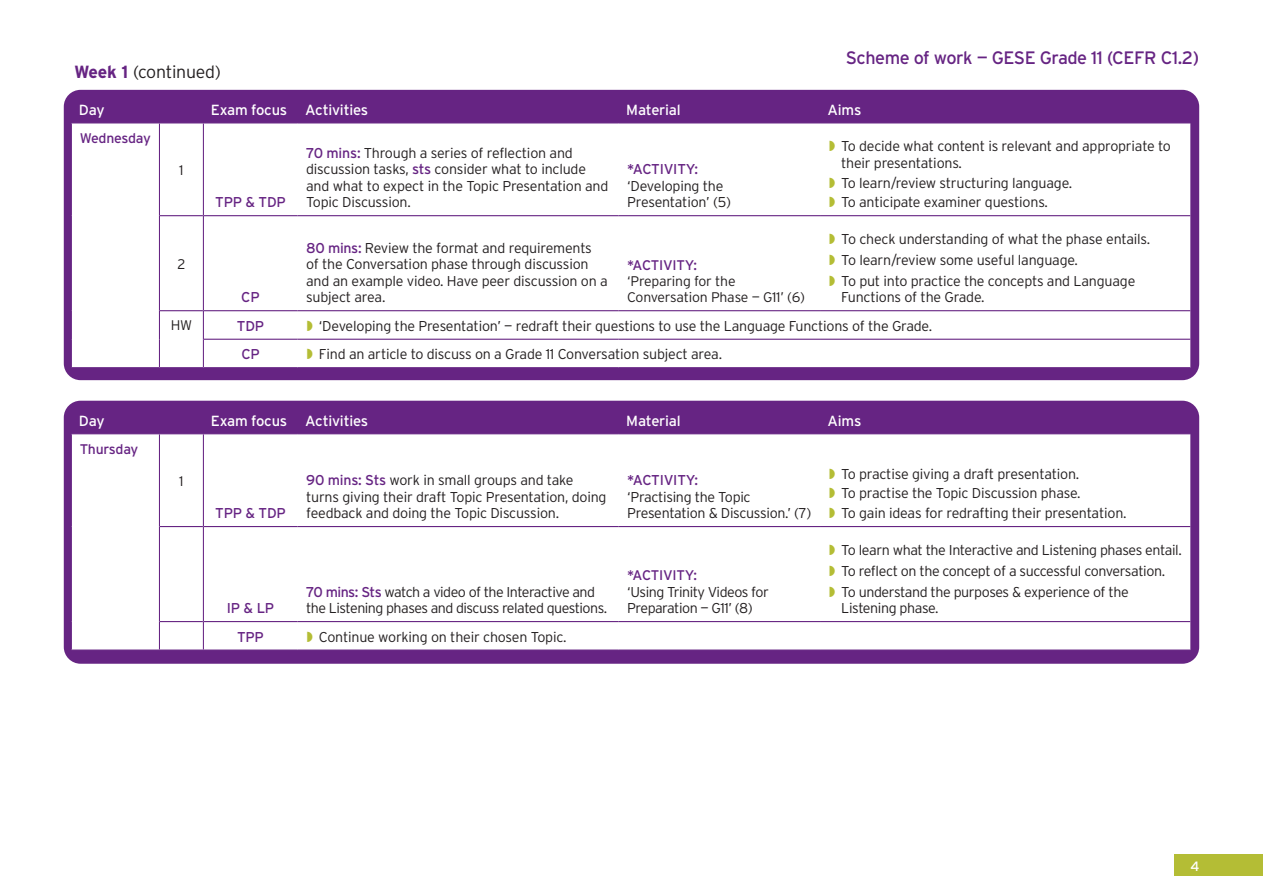
<style>
.page{position:relative;width:1263px;height:893px;background:#fff}
.page>*{position:absolute;margin:0;border:0;box-sizing:border-box;transform-origin:0 0}
.t1{font:18px "Interstate";letter-spacing:-.025em;color:#662483}
._04__Heading_-__Bold{font:300 17.55px "Interstate";letter-spacing:-.015em;color:#231f20}
._02__Table_-__Headin{font:14.7px "Interstate";letter-spacing:-.015em;color:#fff}
._03__Table__Body{font:300 14.25px/16.5px "Interstate";letter-spacing:-.015em;color:#231f20}
._03__Table__Body-2{font:300 14.25px/16.5px "Interstate";letter-spacing:-.035em;color:#231f20}
._01__Table__Heading{font:14.25px "Interstate";letter-spacing:-.015em;color:#662483}
._03__Table__Body-3{font:14.25px "Interstate";letter-spacing:-.015em;color:#662483}
._03__Table__Body-4{font:300 13.95px/16.2px "Interstate";letter-spacing:-.015em;color:#231f20}
._03__Table__Body-5{font:13.95px "Interstate";letter-spacing:-.015em;color:#662483}
._01__Table__Heading-2{font:13.95px "Interstate";letter-spacing:-.025em;color:#662483}
.t2{font:13.5px "Interstate";color:#fff}
.s1{font-weight:700;color:#662483}
.s2{font-weight:400;color:#662483}
</style>
<div class="page">
<div style="left:1175px;top:855px;width:88px;height:21px;background:#b4bd35"></div>
<div style="left:65px;top:91px;width:1133px;height:288px;background:#662483;border-radius:15px"></div>
<div style="left:72px;top:123px;width:1118px;height:244px;background:#fff"></div>
<svg style="left:71px;top:311px;width:1px;height:56px"></svg>
<hr style="left:160px;top:215px;width:43px;height:1px;background:#662483">
<hr style="left:160px;top:310px;width:43px;height:1px;background:#662483">
<hr style="left:204px;top:215px;width:94px;height:1px;background:#662483">
<hr style="left:298px;top:215px;width:321px;height:1px;background:#662483">
<hr style="left:619px;top:215px;width:201px;height:1px;background:#662483">
<hr style="left:820px;top:215px;width:370px;height:1px;background:#662483">
<hr style="left:204px;top:310px;width:94px;height:1px;background:#662483">
<hr style="left:298px;top:310px;width:321px;height:1px;background:#662483">
<hr style="left:619px;top:310px;width:201px;height:1px;background:#662483">
<hr style="left:820px;top:310px;width:370px;height:1px;background:#662483">
<hr style="left:204px;top:339px;width:94px;height:1px;background:#662483">
<hr style="left:298px;top:339px;width:321px;height:1px;background:#662483">
<hr style="left:619px;top:339px;width:201px;height:1px;background:#662483">
<hr style="left:820px;top:339px;width:370px;height:1px;background:#662483">
<hr style="left:159px;top:123px;width:1px;height:93px;background:#662483">
<hr style="left:159px;top:216px;width:1px;height:95px;background:#662483">
<svg style="left:159px;top:311px;width:1px;height:56px"></svg>
<hr style="left:203px;top:123px;width:1px;height:93px;background:#662483">
<hr style="left:203px;top:216px;width:1px;height:95px;background:#662483">
<svg style="left:203px;top:311px;width:1px;height:56px"></svg>
<div style="left:64px;top:90px;width:1135px;height:290px;border:3px solid #662483;border-radius:15px"></div>
<div style="left:65px;top:402px;width:1133px;height:260px;background:#662483;border-radius:15px"></div>
<div style="left:72px;top:434px;width:1118px;height:215px;background:#fff"></div>
<svg style="left:71px;top:622px;width:1px;height:27px"></svg>
<hr style="left:160px;top:526px;width:43px;height:1px;background:#662483">
<hr style="left:160px;top:621px;width:43px;height:1px;background:#662483">
<hr style="left:204px;top:526px;width:94px;height:1px;background:#662483">
<hr style="left:298px;top:526px;width:321px;height:1px;background:#662483">
<hr style="left:619px;top:526px;width:201px;height:1px;background:#662483">
<hr style="left:820px;top:526px;width:370px;height:1px;background:#662483">
<hr style="left:204px;top:621px;width:94px;height:1px;background:#662483">
<hr style="left:298px;top:621px;width:321px;height:1px;background:#662483">
<hr style="left:619px;top:621px;width:201px;height:1px;background:#662483">
<hr style="left:820px;top:621px;width:370px;height:1px;background:#662483">
<hr style="left:159px;top:434px;width:1px;height:93px;background:#662483">
<hr style="left:159px;top:527px;width:1px;height:95px;background:#662483">
<svg style="left:159px;top:622px;width:1px;height:27px"></svg>
<hr style="left:203px;top:434px;width:1px;height:93px;background:#662483">
<hr style="left:203px;top:527px;width:1px;height:95px;background:#662483">
<svg style="left:203px;top:622px;width:1px;height:27px"></svg>
<div style="left:64px;top:401px;width:1135px;height:263px;border:3px solid #662483;border-radius:15px"></div>
<svg style="left:830px;top:141px;width:5px;height:10px"></svg>
<svg style="left:830px;top:177px;width:5px;height:11px"></svg>
<svg style="left:830px;top:197px;width:5px;height:10px"></svg>
<svg style="left:830px;top:234px;width:5px;height:10px"></svg>
<svg style="left:830px;top:254px;width:5px;height:11px"></svg>
<svg style="left:830px;top:275px;width:5px;height:11px"></svg>
<svg style="left:307px;top:320px;width:6px;height:11px"></svg>
<svg style="left:307px;top:349px;width:6px;height:10px"></svg>
<svg style="left:830px;top:468px;width:5px;height:11px"></svg>
<svg style="left:830px;top:488px;width:5px;height:10px"></svg>
<svg style="left:830px;top:508px;width:5px;height:10px"></svg>
<svg style="left:830px;top:545px;width:5px;height:10px"></svg>
<svg style="left:830px;top:565px;width:5px;height:11px"></svg>
<svg style="left:830px;top:586px;width:5px;height:11px"></svg>
<svg style="left:307px;top:631px;width:6px;height:11px"></svg>
<p class="t1" style="left:846px;top:47px;width:355px">Scheme of work — GESE Grade 11 (CEFR C1.2)</p>
<p class="_04__Heading_-__Bold" style="left:74px;top:62px;width:148px"><span class="s1">Week 1</span> (continued)</p>
<p class="_02__Table_-__Headin" style="left:79px;top:102px;width:27px">Day</p>
<p class="_02__Table_-__Headin" style="left:211px;top:102px;width:78px">Exam focus</p>
<p class="_02__Table_-__Headin" style="left:305px;top:102px;width:65px">Activities</p>
<p class="_02__Table_-__Headin" style="left:626px;top:102px;width:56px">Material</p>
<p class="_02__Table_-__Headin" style="left:827px;top:102px;width:35px">Aims</p>
<p class="_01__Table__Heading-2" style="left:80px;top:130px;width:73px">Wednesday</p>
<p class="_03__Table__Body-4" style="left:179px;top:162px;width:6px">1</p>
<p class="_01__Table__Heading" style="left:215px;top:194px;width:72px">TPP &amp; TDP</p>
<p class="_03__Table__Body" style="left:841px;top:138px;width:331px">To decide what content is relevant and appropriate to their presentations.</p>
<p class="_03__Table__Body" style="left:841px;top:174px;width:233px">To learn/review structuring language.</p>
<p class="_03__Table__Body" style="left:841px;top:194px;width:208px">To anticipate examiner questions.</p>
<p class="_03__Table__Body" style="left:306px;top:144px;width:304px"><span class="s2">70 mins:</span> Through a series of reflection and discussion tasks, <span class="s2">sts</span> consider what to include and what to expect in the Topic Presentation and Topic Discussion.</p>
<p class="_03__Table__Body-3" style="left:627px;top:161px;width:72px">*ACTIVITY:</p>
<p class="_03__Table__Body" style="left:627px;top:177px;width:105px">‘Developing the<br>Presentation’ (5)</p>
<p class="_03__Table__Body-4" style="left:177px;top:256px;width:9px">2</p>
<p class="_01__Table__Heading" style="left:241px;top:289px;width:20px">CP</p>
<p class="_03__Table__Body" style="left:306px;top:239px;width:303px"><span class="s2">80 mins:</span> Review the format and requirements of the Conversation phase through discussion and an example video. Have peer discussion on a subject area.</p>
<p class="_03__Table__Body-5" style="left:627px;top:257px;width:71px">*ACTIVITY:</p>
<p class="_03__Table__Body-4" style="left:627px;top:273px;width:179px">‘Preparing for the<br>Conversation Phase — G11’ (6)</p>
<p class="_03__Table__Body" style="left:841px;top:231px;width:310px">To check understanding of what the phase entails.</p>
<p class="_03__Table__Body" style="left:841px;top:252px;width:238px">To learn/review some useful language.</p>
<p class="_03__Table__Body" style="left:841px;top:272px;width:296px">To put into practice the concepts and Language<br>Functions of the Grade.</p>
<p class="_03__Table__Body-4" style="left:171px;top:317px;width:23px">HW</p>
<p class="_01__Table__Heading" style="left:237px;top:318px;width:29px">TDP</p>
<p class="_03__Table__Body" style="left:319px;top:317px;width:615px">‘Developing the Presentation’ — redraft their questions to use the Language Functions of the Grade.</p>
<p class="_01__Table__Heading" style="left:241px;top:346px;width:20px">CP</p>
<p class="_03__Table__Body" style="left:319px;top:346px;width:405px">Find an article to discuss on a Grade 11 Conversation subject area.</p>
<p class="_02__Table_-__Headin" style="left:79px;top:413px;width:27px">Day</p>
<p class="_02__Table_-__Headin" style="left:211px;top:413px;width:78px">Exam focus</p>
<p class="_02__Table_-__Headin" style="left:305px;top:413px;width:65px">Activities</p>
<p class="_02__Table_-__Headin" style="left:626px;top:413px;width:56px">Material</p>
<p class="_02__Table_-__Headin" style="left:827px;top:413px;width:35px">Aims</p>
<p class="_01__Table__Heading-2" style="left:80px;top:441px;width:60px">Thursday</p>
<p class="_03__Table__Body-4" style="left:179px;top:473px;width:6px">1</p>
<p class="_01__Table__Heading" style="left:215px;top:505px;width:72px">TPP &amp; TDP</p>
<p class="_03__Table__Body" style="left:841px;top:465px;width:240px">To practise giving a draft presentation.</p>
<p class="_03__Table__Body" style="left:841px;top:485px;width:241px">To practise the Topic Discussion phase.</p>
<p class="_03__Table__Body" style="left:841px;top:505px;width:287px">To gain ideas for redrafting their presentation.</p>
<p class="_03__Table__Body" style="left:306px;top:472px;width:302px"><span class="s2">90 mins: Sts</span> work in small groups and take turns giving their draft Topic Presentation, doing feedback and doing the Topic Discussion.</p>
<p class="_03__Table__Body-3" style="left:627px;top:472px;width:72px">*ACTIVITY:</p>
<p class="_03__Table__Body" style="left:627px;top:488px;width:186px">‘Practising the Topic<br>Presentation &amp; Discussion.’ (7)</p>
<p class="_01__Table__Heading" style="left:227px;top:600px;width:49px">IP &amp; LP</p>
<p class="_03__Table__Body-2" style="left:306px;top:583px;width:302px"><span class="s2">70 mins: Sts</span> watch a video of the Interactive and the Listening phases and discuss related questions.</p>
<p class="_01__Table__Heading" style="left:237px;top:629px;width:28px">TPP</p>
<p class="_03__Table__Body" style="left:319px;top:628px;width:249px">Continue working on their chosen Topic.</p>
<p class="_03__Table__Body-5" style="left:627px;top:567px;width:71px">*ACTIVITY:</p>
<p class="_03__Table__Body-2" style="left:627px;top:583px;width:143px">‘Using Trinity Videos for<br>Preparation — G11’ (8)</p>
<p class="_03__Table__Body" style="left:841px;top:542px;width:342px">To learn what the Interactive and Listening phases entail.</p>
<p class="_03__Table__Body" style="left:841px;top:562px;width:325px">To reflect on the concept of a successful conversation.</p>
<p class="_03__Table__Body" style="left:841px;top:583px;width:289px">To understand the purposes &amp; experience of the<br>Listening phase.</p>
<p class="t2" style="left:1190px;top:858px;width:11px">4</p>
</div>
